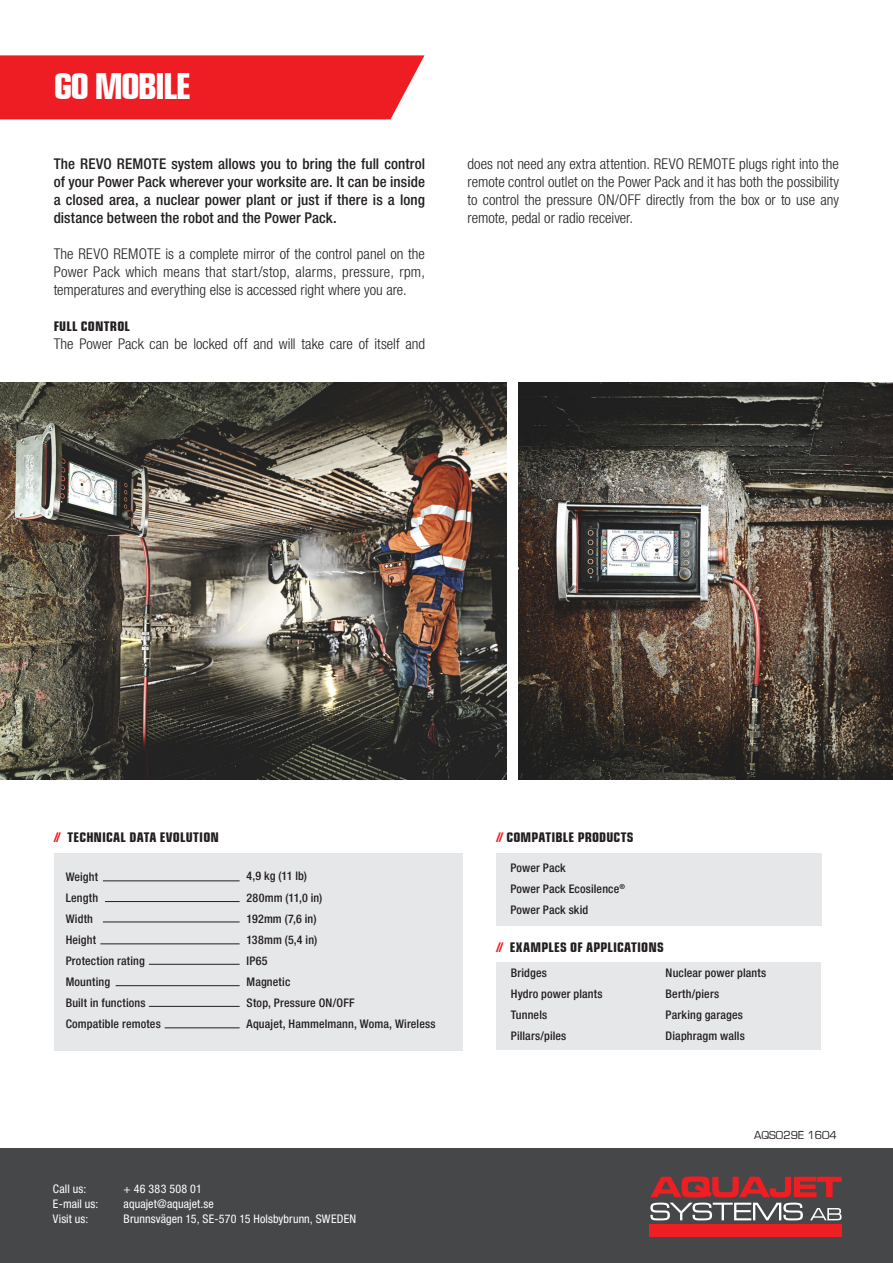
<style>
.page{position:relative;width:893px;height:1263px;background:#fff}
.page>*{position:absolute;margin:0;border:0;box-sizing:border-box;transform-origin:0 0}
.t1{font:700 condensed 36px "Eurostile";letter-spacing:-.06em;color:#fff}
.t2{font:300 condensed 14.85px/18px "Helvetica Neue LT Std";color:#231f20;text-align:justify}
.t3{font:500 condensed 14.85px/18px "Helvetica Neue LT Std";letter-spacing:.005em;color:#231f20;text-align:justify}
.t4{font:700 condensed 13.35px "Eurostile";letter-spacing:.015em;color:#231f20}
.t5{font:12px "Eurostile";color:#231f20}
.t6{font:500 condensed 11.85px/21px "Helvetica Neue LT Std";letter-spacing:.015em;color:#231f20}
.t7{font:condensed 11.85px/15px "Helvetica Neue LT Std";letter-spacing:.01em;color:#fff}
.s1{color:#ee1d23}
</style>
<div class="page">
<div style="left:496px;top:962px;width:325px;height:88px;background:#e6e7e9"></div>
<div style="left:0;top:1148px;width:893px;height:115px;background:#464748"></div>
<div style="left:0;top:55px;width:424px;height:64px;background:#ee1d23"></div>
<svg style="left:650px;top:1202px;width:191px;height:18px"></svg>
<img style="left:650px;top:1176px;width:192px;height:21px">
<div style="left:649px;top:1225px;width:193px;height:12px;background:#ee1e23"></div>
<div style="left:496px;top:853px;width:326px;height:72px;background:#e6e7e9"></div>
<div style="left:54px;top:853px;width:408px;height:197px;background:#e6e7e9"></div>
<hr style="left:103px;top:881px;width:137px;height:1px;background:#231f20">
<hr style="left:105px;top:901px;width:135px;height:1px;background:#231f20">
<hr style="left:165px;top:1027px;width:75px;height:1px;background:#231f20">
<hr style="left:103px;top:922px;width:137px;height:1px;background:#231f20">
<hr style="left:100px;top:943px;width:140px;height:1px;background:#231f20">
<hr style="left:149px;top:964px;width:91px;height:1px;background:#231f20">
<hr style="left:116px;top:985px;width:124px;height:1px;background:#231f20">
<hr style="left:149px;top:1006px;width:91px;height:1px;background:#231f20">
<img style="left:0;top:383px;width:507px;height:396px">
<img style="left:519px;top:383px;width:374px;height:396px">
<h1 class="t1" style="left:54px;top:64px;width:139px">GO MOBILE</h1>
<p class="t3" style="left:54px;top:155px;width:373px">The REVO REMOTE system allows you to bring the full control of your Power Pack wherever your worksite are. It can be inside a closed area, a nuclear power plant or just if there is a long distance between the robot and the Power Pack.</p>
<p class="t2" style="left:54px;top:245px;width:373px">The REVO REMOTE is a complete mirror of the control panel on the Power Pack which means that start/stop, alarms, pressure, rpm, temperatures and everything else is accessed right where you are.</p>
<p class="t4" style="left:54px;top:318px;width:78px">FULL CONTROL</p>
<p class="t2" style="left:54px;top:335px;width:373px">The Power Pack can be locked off and will take care of itself and</p>
<p class="t2" style="left:468px;top:155px;width:373px">does not need any extra attention. REVO REMOTE plugs right into the remote control outlet on the Power Pack and it has both the possibility to control the pressure ON/OFF directly from the box or to use any remote, pedal or radio receiver.</p>
<p class="t4" style="left:54px;top:829px;width:166px"><span class="s1">//</span> TECHNICAL DATA EVOLUTION</p>
<p class="t6" style="left:66px;top:866px;width:97px">Weight<br>Length<br>Width<br>Height<br>Protection rating<br>Mounting<br>Built in functions<br>Compatible remotes</p>
<p class="t6" style="left:247px;top:866px;width:191px">4,9 kg (11 lb)<br>280mm (11,0 in)<br>192mm (7,6 in)<br>138mm (5,4 in)<br>IP65<br>Magnetic<br>Stop, Pressure ON/OFF<br>Aquajet, Hammelmann, Woma, Wireless</p>
<p class="t7" style="left:53px;top:1181px;width:47px">Call us:<br>E-mail us:<br>Visit us:</p>
<p class="t7" style="left:124px;top:1181px;width:234px">+ 46 383 508 01<br>aquajet@aquajet.se<br>Brunnsvägen 15, SE-570 15 Holsbybrunn, SWEDEN</p>
<p class="t4" style="left:496px;top:829px;width:139px"><span class="s1">//</span> COMPATIBLE PRODUCTS</p>
<p class="t6" style="left:510px;top:857px;width:116px">Power Pack<br>Power Pack Ecosilence<sup>®<br></sup>Power Pack skid</p>
<p class="t4" style="left:496px;top:939px;width:169px"><span class="s1">//</span> EXAMPLES OF APPLICATIONS</p>
<p class="t6" style="left:511px;top:962px;width:93px">Bridges<br>Hydro power plants<br>Tunnels<br>Pillars/piles</p>
<p class="t6" style="left:666px;top:962px;width:102px">Nuclear power plants<br>Berth/piers<br>Parking garages<br>Diaphragm walls</p>
<p class="t5" style="left:754px;top:1129px;width:84px">AQS029E 1604</p>
</div>
